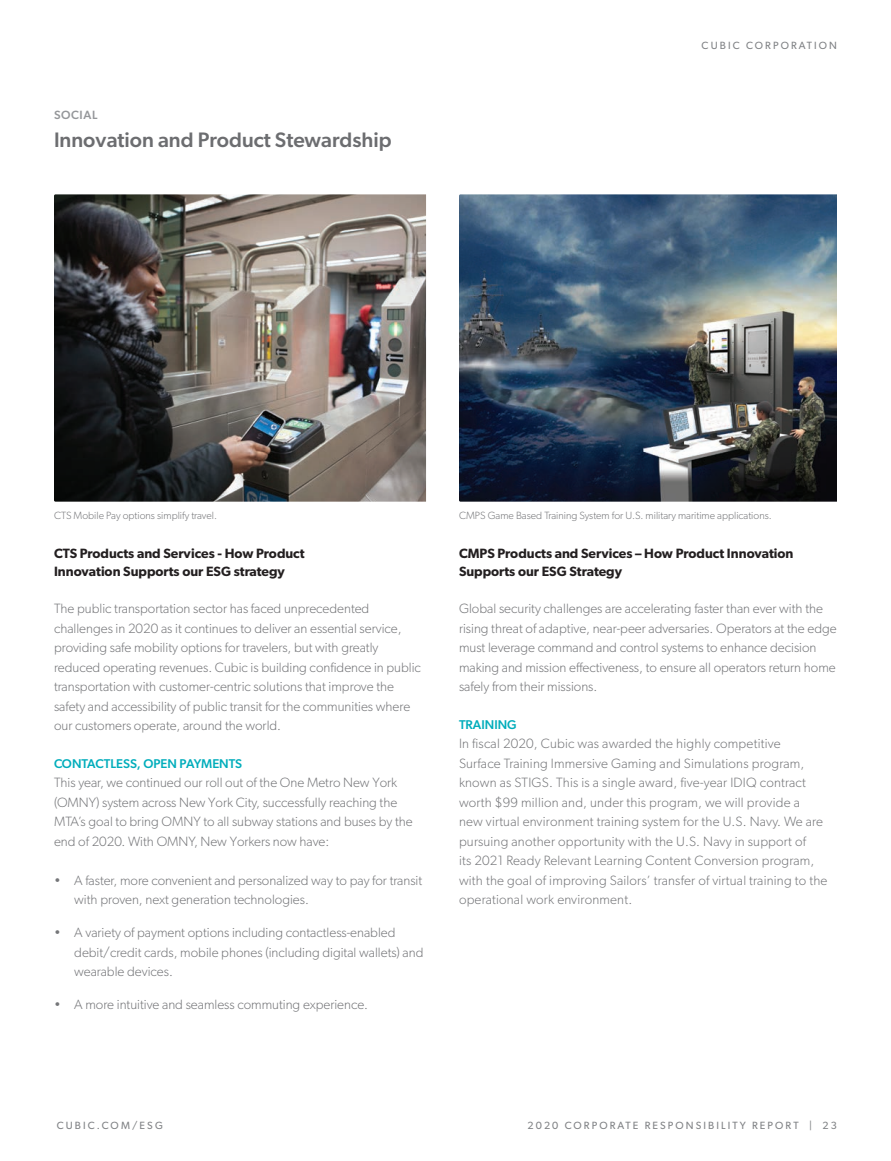
<style>
.page{position:relative;width:891px;height:1161px;background:#fff}
.page>*{position:absolute;margin:0;border:0;box-sizing:border-box;transform-origin:0 0}
.page_header_small{font:500 21px "Gibson";color:#6c6d70}
.text_style_01{font:300 13.5px/19.5px "Gibson";color:#757679}
.header_medium_bold{font:600 13.5px/18px "Gibson";color:#231f20}
.subhead_01{font:500 12.75px "Gibson";color:#00adbb}
.section_title{font:500 12px "Gibson";letter-spacing:.05em;color:#95979a}
.photo_caption{font:300 10.5px "Gibson";color:#757679}
.t1{font:10.5px "Gibson";letter-spacing:.2em;color:#808285}
</style>
<div class="page">
<img style="left:54px;top:194px;width:372px;height:308px">
<img style="left:459px;top:194px;width:378px;height:308px">
<p class="section_title" style="left:54px;top:108px;width:45px">SOCIAL</p>
<p class="page_header_small" style="left:54px;top:127px;width:339px">Innovation and Product Stewardship</p>
<p class="t1" style="left:702px;top:39px;width:137px">CUBIC CORPORATION</p>
<p class="photo_caption" style="left:54px;top:509px;width:165px">CTS Mobile Pay options simplify travel.</p>
<p class="photo_caption" style="left:459px;top:509px;width:314px">CMPS Game Based Training System for U.S. military maritime applications.</p>
<p class="header_medium_bold" style="left:459px;top:544px;width:336px">CMPS Products and Services – How Product Innovation<br>Supports our ESG Strategy</p>
<p class="text_style_01" style="left:459px;top:599px;width:379px">Global security challenges are accelerating faster than ever with the rising threat of adaptive, near-peer adversaries. Operators at the edge must leverage command and control systems to enhance decision making and mission effectiveness, to ensure all operators return home safely from their missions.</p>
<p class="subhead_01" style="left:459px;top:717px;width:59px">TRAINING</p>
<p class="text_style_01" style="left:459px;top:734px;width:370px">In fiscal 2020, Cubic was awarded the highly competitive<br>Surface Training Immersive Gaming and Simulations program, known as STIGS. This is a single award, five-year IDIQ contract worth $99 million and, under this program, we will provide a<br>new virtual environment training system for the U.S. Navy. We are pursuing another opportunity with the U.S. Navy in support of<br>its 2021 Ready Relevant Learning Content Conversion program, with the goal of improving Sailors’ transfer of virtual training to the operational work environment.</p>
<p class="header_medium_bold" style="left:54px;top:544px;width:252px">CTS Products and Services - How Product<br>Innovation Supports our ESG strategy</p>
<p class="text_style_01" style="left:54px;top:599px;width:368px">The public transportation sector has faced unprecedented challenges in 2020 as it continues to deliver an essential service, providing safe mobility options for travelers, but with greatly reduced operating revenues. Cubic is building confidence in public transportation with customer-centric solutions that improve the safety and accessibility of public transit for the communities where our customers operate, around the world.</p>
<p class="subhead_01" style="left:54px;top:756px;width:190px">CONTACTLESS, OPEN PAYMENTS</p>
<p class="text_style_01" style="left:54px;top:773px;width:360px">This year, we continued our roll out of the One Metro New York (OMNY) system across New York City, successfully reaching the MTA’s goal to bring OMNY to all subway stations and buses by the end of 2020. With OMNY, New Yorkers now have:</p>
<p class="text_style_01" style="left:74px;top:870px;width:350px;text-indent:-20px">• A faster, more convenient and personalized way to pay for transit with proven, next generation technologies.</p>
<p class="text_style_01" style="left:74px;top:922px;width:351px;text-indent:-20px">• A variety of payment options including contactless-enabled debit/credit cards, mobile phones (including digital wallets) and wearable devices.</p>
<p class="text_style_01" style="left:54px;top:994px;width:316px">• A more intuitive and seamless commuting experience.</p>
<p class="t1" style="left:57px;top:1119px;width:108px">CUBIC.COM/ESG</p>
<p class="t1" style="left:528px;top:1119px;width:311px">2020 CORPORATE RESPONSIBILITY REPORT | 23</p>
</div>
